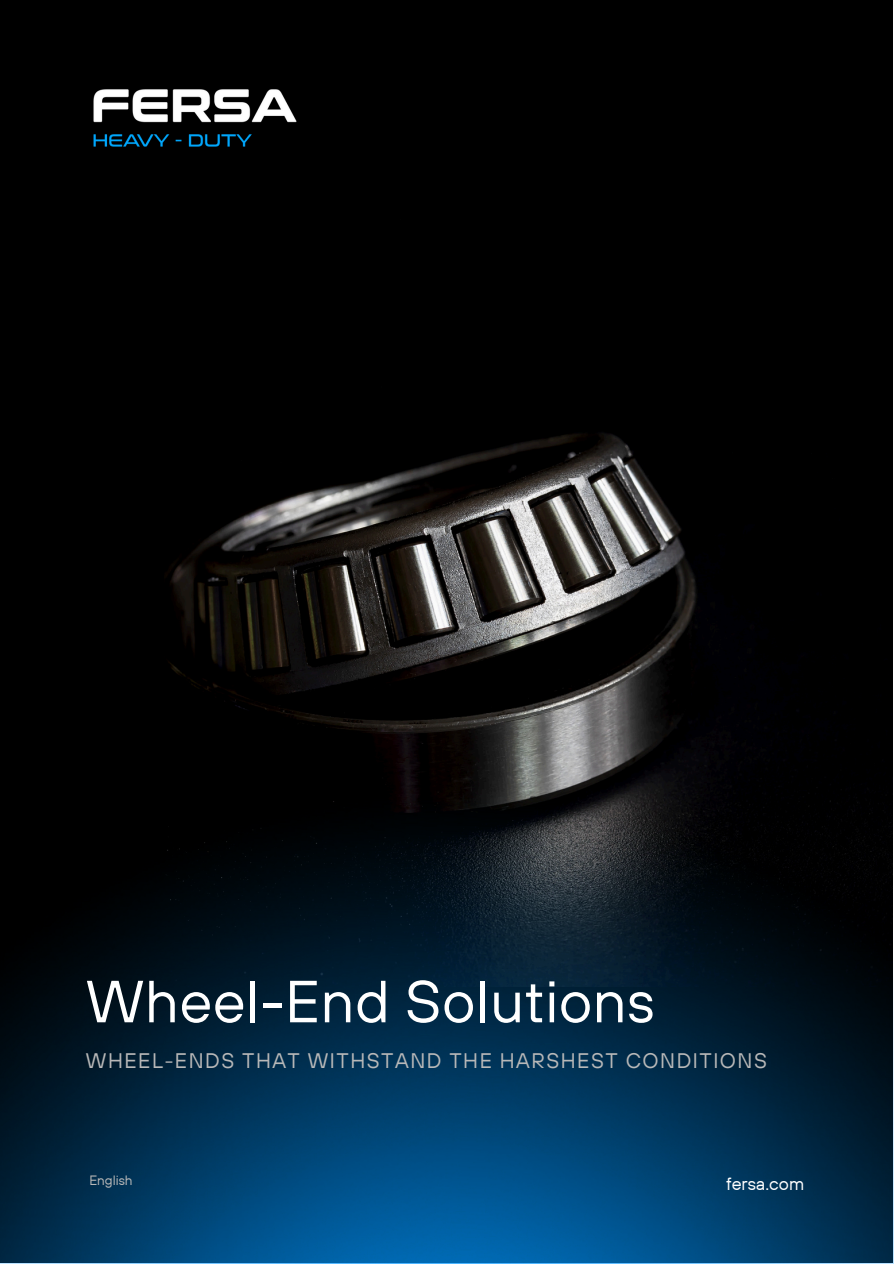
<style>
.page{position:relative;width:894px;height:1264px;background:#fff}
.page>*{position:absolute;margin:0;border:0;box-sizing:border-box;transform-origin:0 0}
.t1{font:59.25px "TT Hoves";letter-spacing:.01em;color:#fff}
.t2{font:21px "TT Hoves";letter-spacing:.07em;color:#b8b8b8}
.t3{font:18px "TT Hoves";color:#fff}
.t4{font:13.5px "TT Hoves";color:#b8b8b8}
</style>
<div class="page">
<div style="left:1px;top:1px;width:891px;height:1261px;background:#000"></div>
<img style="left:166px;top:433px;width:565px;height:359px">
<img style="left:0;top:792px;width:893px;height:471px">
<img style="left:93px;top:89px;width:204px;height:58px">
<p class="t1" style="left:86px;top:963px;width:570px">Wheel-End Solutions</p>
<h3 class="t2" style="left:86px;top:1046px;width:682px">WHEEL-ENDS THAT WITHSTAND THE HARSHEST CONDITIONS</h3>
<h2 class="t4" style="left:89px;top:1171px;width:45px">English</h2>
<h1 class="t3" style="left:725px;top:1172px;width:80px">fersa.com</h1>
</div>
